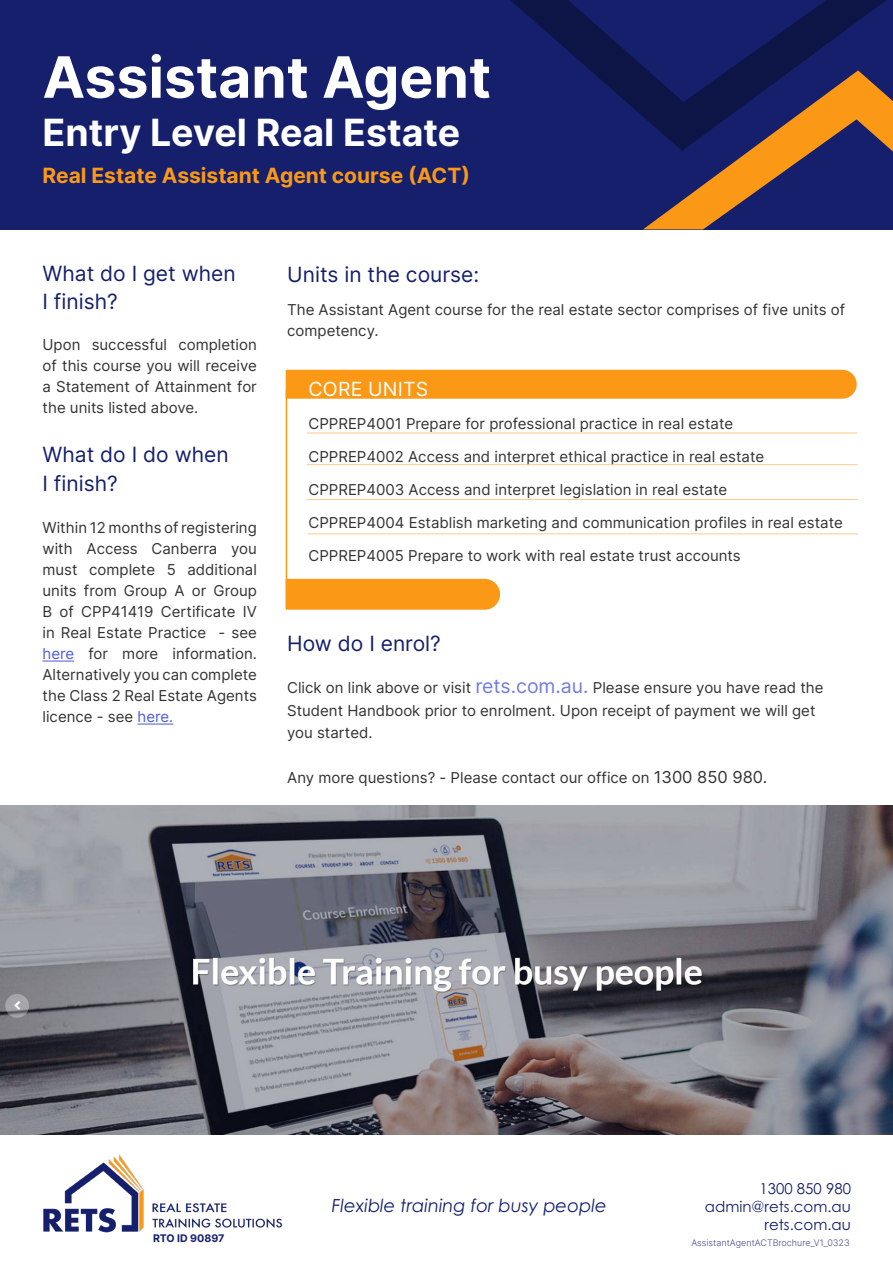
<style>
.page{position:relative;width:893px;height:1263px;background:#fff}
.page>*{position:absolute;margin:0;border:0;box-sizing:border-box;transform-origin:0 0}
.t1{font:700 57px "Inter";color:#fff}
.t2{font:700 37.5px "Inter";color:#fff}
.t3{font:21px/28.5px "Inter";color:#151f6c}
.t4{font:700 21px "Inter";color:#fb9917}
.t5{font:19.5px "Inter";letter-spacing:.01em;color:#fff}
.t6{font:italic 18px "Century Gothic Pro";color:#151f6c}
.t7{font:15px/21px "Inter";color:#333}
.t8{font:15px "Century Gothic Pro";color:#151f6c}
.t9{font:700 10.5px "Inter";color:#151f6c}
.t10{font:300 9px "Inter";color:#444c89}
.s1{color:#4f5cd6}
.s2{font-size:19.5px;color:#727dde}
.s3{font-size:16.5px}
</style>
<div class="page">
<div style="left:286px;top:370px;width:571px;height:29px;background:#fb9917"></div>
<hr style="left:307px;top:433px;width:550px;height:1px;background:#fdcc8b">
<hr style="left:307px;top:464px;width:550px;height:1px;background:#fdcc8b">
<hr style="left:307px;top:533px;width:551px;height:1px;background:#fdcc8b">
<hr style="left:307px;top:499px;width:550px;height:1px;background:#fdcc8b">
<hr style="left:286px;top:390px;width:1px;height:218px;background:#fb9917">
<svg style="left:285px;top:578px;width:216px;height:32px;background:#fb9e24"></svg>
<hr style="left:43px;top:660px;width:31px;height:1px;background:#4f5cd6">
<hr style="left:138px;top:723px;width:35px;height:1px;background:#4f5cd6">
<div style="left:0;top:0;width:893px;height:229px;background:#151f6c"></div>
<svg style="left:643px;top:151px;width:250px;height:78px"></svg>
<svg style="left:510px;top:0;width:383px;height:151px"></svg>
<img style="left:1px;top:805px;width:891px;height:329px">
<img style="left:43px;top:1154px;width:239px;height:79px">
<p class="t1" style="left:43px;top:36px;width:450px">Assistant Agent</p>
<p class="t2" style="left:43px;top:105px;width:419px">Entry Level Real Estate</p>
<p class="t4" style="left:43px;top:160px;width:429px">Real Estate Assistant Agent course (ACT)</p>
<p class="t3" style="left:43px;top:258px;width:195px">What do I get when<br>I finish?</p>
<p class="t7" style="left:43px;top:333px;width:216px;text-align:justify">Upon successful completion of this course you will receive a Statement of Attainment for the units listed above.</p>
<p class="t3" style="left:43px;top:440px;width:188px">What do I do when<br>I finish?</p>
<p class="t7" style="left:43px;top:516px;width:216px;text-align:justify">Within 12 months of registering with Access Canberra you must complete 5 additional units from Group A or Group B of CPP41419 Certificate IV in Real Estate Practice - see <span class="s1">here</span> for more information.<br>Alternatively you can complete the Class 2 Real Estate Agents licence - see <span class="s1">here.</span></p>
<p class="t3" style="left:287px;top:260px;width:194px">Units in the course:</p>
<p class="t7" style="left:287px;top:299px;width:559px">The Assistant Agent course for the real estate sector comprises of five units of competency.</p>
<p class="t5" style="left:309px;top:375px;width:121px">CORE UNITS</p>
<p class="t7" style="left:308px;top:413px;width:426px">CPPREP4001 Prepare for professional practice in real estate</p>
<p class="t7" style="left:308px;top:446px;width:457px">CPPREP4002 Access and interpret ethical practice in real estate</p>
<p class="t7" style="left:308px;top:479px;width:420px">CPPREP4003 Access and interpret legislation in real estate</p>
<p class="t7" style="left:308px;top:512px;width:536px">CPPREP4004 Establish marketing and communication profiles in real estate</p>
<p class="t7" style="left:308px;top:545px;width:434px">CPPREP4005 Prepare to work with real estate trust accounts</p>
<p class="t3" style="left:287px;top:629px;width:155px">How do I enrol?</p>
<p class="t7" style="left:287px;top:676px;width:538px;line-height:22.5px">Click on link above or visit <span class="s2">rets.com.au.</span> Please ensure you have read the<br>Student Handbook prior to enrolment. Upon receipt of payment we will get you started.</p>
<p class="t7" style="left:287px;top:767px;width:482px">Any more questions? - Please contact our office on <span class="s3">1300 850 980.</span></p>
<p class="t9" style="left:153px;top:1230px;width:73px">RTO ID 90897</p>
<p class="t6" style="left:332px;top:1194px;width:276px">Flexible training for busy people</p>
<p class="t8" style="left:760px;top:1179px;width:93px">1300 850 980</p>
<p class="t8" style="left:705px;top:1197px;width:148px">admin@rets.com.au</p>
<p class="t8" style="left:765px;top:1215px;width:88px">rets.com.au</p>
<p class="t10" style="left:691px;top:1236px;width:160px">AssistantAgentACTBrochure_V1_0323</p>
</div>
